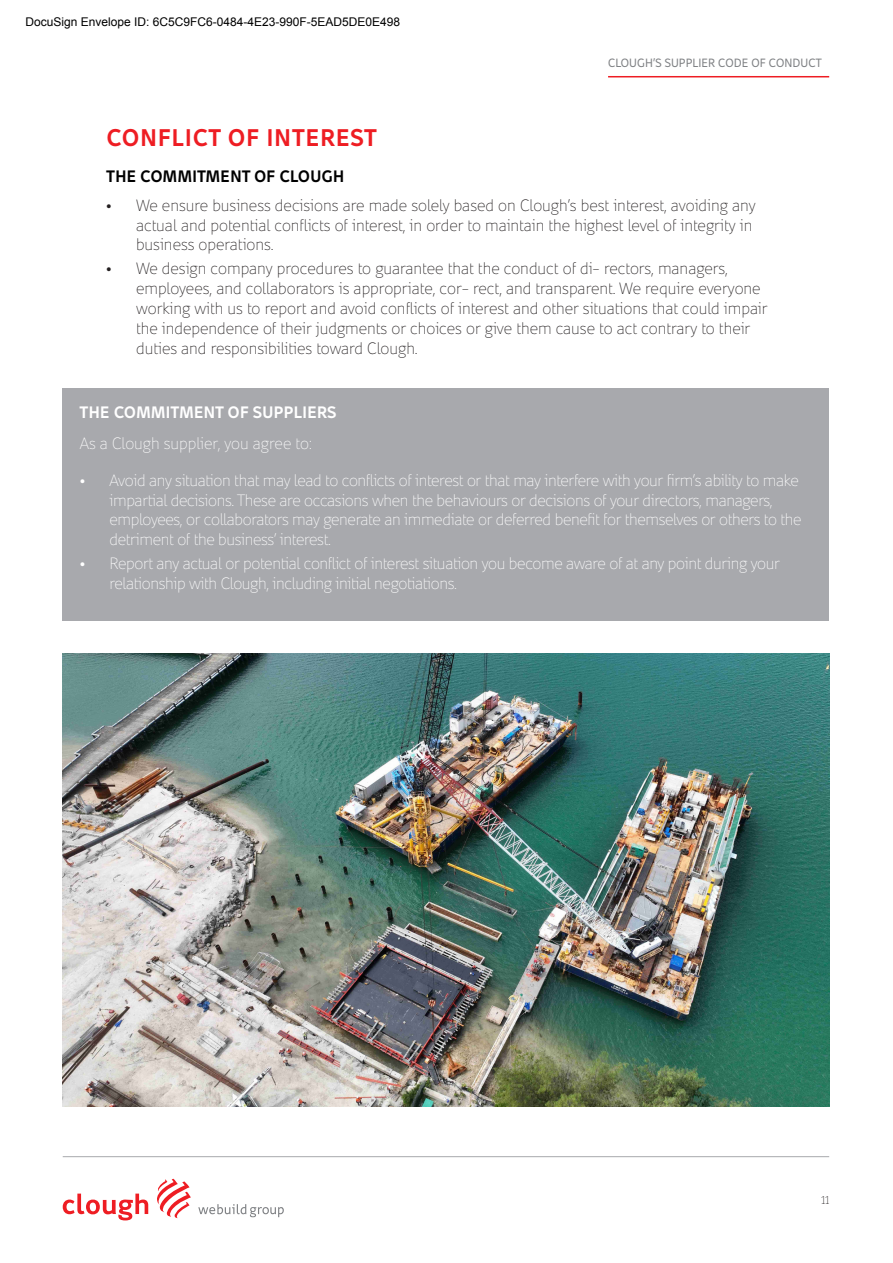
<style>
.page{position:relative;width:893px;height:1263px;background:#fff}
.page>*{position:absolute;margin:0;border:0;box-sizing:border-box;transform-origin:0 0}
.Heading_2{font:700 24px "Webuild";letter-spacing:.055em;color:#ee1d23}
.t1{font:100 16.5px/19.8px "Webuild";color:#231f20}
.Body{font:100 16.5px/19.8px "Webuild";letter-spacing:-.02em;color:#fff}
.Body-2{font:100 16.5px "Webuild";color:#fff}
.Body-3{font:700 16.5px "Webuild";letter-spacing:.03em;color:#fff}
.Heading_3_-_Intro{font:700 16.5px "Webuild";letter-spacing:.03em;color:#000}
.t2{font:12px "Arial";color:#000}
.t3{font:12px "Webuild";letter-spacing:.01em;color:#808285}
.t4{font:100 12px "Webuild";color:#231f20}
</style>
<div class="page">
<hr style="left:608px;top:76px;width:221px;height:1px;background:#ee1d23">
<img style="left:63px;top:654px;width:766px;height:453px">
<div style="left:63px;top:389px;width:766px;height:232px;background:#a8a9ad"></div>
<hr style="left:63px;top:1156px;width:766px;height:1px;background:#a8a9ad">
<svg style="left:157px;top:1179px;width:34px;height:39px"></svg>
<svg style="left:63px;top:1193px;width:85px;height:27px"></svg>
<svg style="left:198px;top:1204px;width:86px;height:13px"></svg>
<p class="t2" style="left:26px;top:15px;width:376px">DocuSign Envelope ID: 6C5C9FC6-0484-4E23-990F-5EAD5DE0E498</p>
<p class="t3" style="left:608px;top:55px;width:215px">CLOUGH’S SUPPLIER CODE OF CONDUCT</p>
<p class="Heading_2" style="left:107px;top:121px;width:271px">CONFLICT OF INTEREST</p>
<p class="Heading_3_-_Intro" style="left:107px;top:166px;width:239px">THE COMMITMENT OF CLOUGH</p>
<p class="t1" style="left:136px;top:193px;width:621px;text-indent:-30px">• We ensure business decisions are made solely based on Clough’s best interest, avoiding any actual and potential conflicts of interest, in order to maintain the highest level of integrity in business operations.</p>
<p class="t1" style="left:136px;top:257px;width:633px;text-indent:-30px">• We design company procedures to guarantee that the conduct of di- rectors, managers, employees, and collaborators is appropriate, cor- rect, and transparent. We require everyone working with us to report and avoid conflicts of interest and other situations that could impair the independence of their judgments or choices or give them cause to act contrary to their duties and responsibilities toward Clough.</p>
<p class="Body-3" style="left:80px;top:401px;width:258px">THE COMMITMENT OF SUPPLIERS</p>
<p class="Body-2" style="left:80px;top:429px;width:234px">As a Clough supplier, you agree to:</p>
<p class="Body" style="left:109px;top:468px;width:693px;text-indent:-30px">• Avoid any situation that may lead to conflicts of interest or that may interfere with your firm’s ability to make impartial decisions. These are occasions when the behaviours or decisions of your directors, managers, employees, or collaborators may generate an immediate or deferred benefit for themselves or others to the detriment of the business’ interest.</p>
<p class="Body" style="left:109px;top:552px;width:672px;text-indent:-30px">• Report any actual or potential conflict of interest situation you become aware of at any point during your relationship with Clough, including initial negotiations.</p>
<p class="t4" style="left:822px;top:1190px;width:9px">11</p>
</div>
